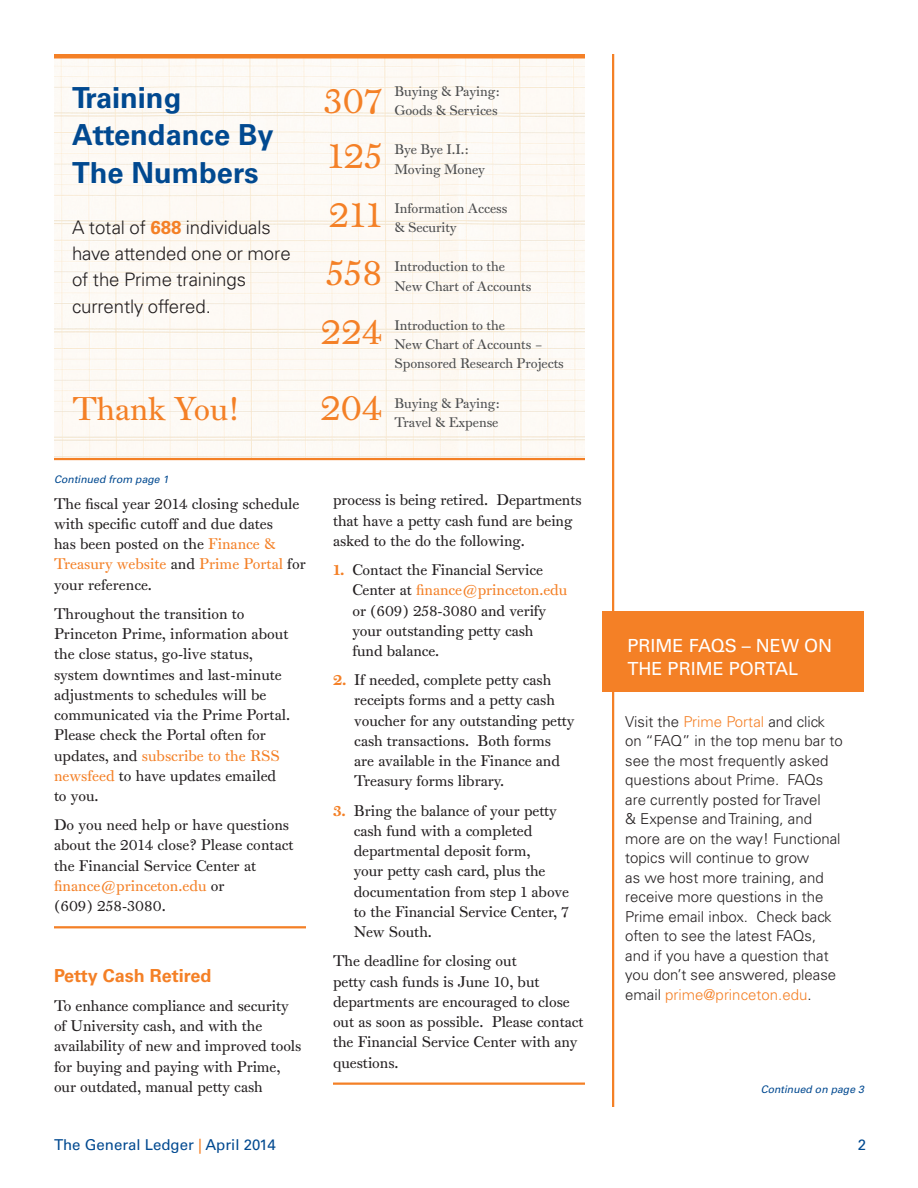
<style>
.page{position:relative;width:918px;height:1188px;background:#fff}
.page>*{position:absolute;margin:0;border:0;box-sizing:border-box;transform-origin:0 0}
.Text_Inset{font:35.7px/55.5px "Princeton Monti";color:#f48026}
.Text_Inset-2{font:31.95px "Princeton Monti";letter-spacing:-.005em;color:#f48026}
.Subhead_Blue{font:700 28.95px/37.2px "Univers";color:#014990}
.Text_Inset-3{font:300 18.6px/26.4px "Univers";letter-spacing:-.005em;color:#231f20}
.Sidebar_Subhead{font:18px/23.5px "Univers";color:#fff}
.Subhead_Blue-2{font:700 18px "Univers";color:#f48026}
.Subhead_Blue-3{font:15px/20.2px "Princeton Monti";letter-spacing:-.005em;color:#231f20}
.Sidebar_Text{font:300 15px/19.5px "Univers";color:#231f20}
.subhead{font:15px "Univers";color:#014990}
.Text_Inset-4{font:13.5px/19.2px "Princeton Monti";letter-spacing:-.005em;color:#4b4c4d}
.Jump_Continue{font:italic 10.5px "Univers";color:#014990}
.s1{font-weight:700;color:#f48026}
.s2{color:#f48026}
.s3{font-family:"Princeton Monti BD";color:#f48026}
</style>
<div class="page">
<hr style="left:333px;top:1083px;width:252px;height:2px;background:#f48026">
<hr style="left:54px;top:926px;width:252px;height:2px;background:#f48026">
<div style="left:602px;top:611px;width:261px;height:80px;background:#f48026"></div>
<hr style="left:612px;top:54px;width:2px;height:1053px;background:#f48026">
<img style="left:54px;top:58px;width:531px;height:400px">
<hr style="left:54px;top:54px;width:531px;height:4px;background:#f48026">
<hr style="left:54px;top:458px;width:531px;height:2px;background:#f48026">
<p class="Subhead_Blue" style="left:72px;top:80px;width:203px">Training<br>Attendance By<br>The Numbers</p>
<p class="Text_Inset-3" style="left:72px;top:214px;width:220px">A total of <span class="s1">688</span> individuals have attended one or more of the Prime trainings currently offered.</p>
<p class="Text_Inset-2" style="left:72px;top:390px;width:169px">Thank You!</p>
<p class="Text_Inset" style="left:323px;top:73px;width:61px">307<br>125</p>
<p class="Text_Inset" style="left:329px;top:187px;width:55px">211</p>
<p class="Text_Inset" style="left:326px;top:245px;width:58px">558</p>
<p class="Text_Inset" style="left:321px;top:304px;width:63px">224</p>
<p class="Text_Inset" style="left:320px;top:380px;width:64px">204</p>
<p class="Text_Inset-4" style="left:394px;top:82px;width:107px">Buying &amp; Paying:<br>Goods &amp; Services</p>
<p class="Text_Inset-4" style="left:394px;top:140px;width:92px">Bye Bye I.I.:<br>Moving Money</p>
<p class="Text_Inset-4" style="left:394px;top:199px;width:114px">Information Access &amp; Security</p>
<p class="Text_Inset-4" style="left:394px;top:257px;width:139px">Introduction to the<br>New Chart of Accounts</p>
<p class="Text_Inset-4" style="left:394px;top:316px;width:171px">Introduction to the<br>New Chart of Accounts –<br>Sponsored Research Projects</p>
<p class="Text_Inset-4" style="left:394px;top:393px;width:107px">Buying &amp; Paying:<br>Travel &amp; Expense</p>
<p class="Jump_Continue" style="left:54px;top:473px;width:118px">Continued from page 1</p>
<p class="Subhead_Blue-3" style="left:54px;top:493px;width:253px">The fiscal year 2014 closing schedule with specific cutoff and due dates<br>has been posted on the <span class="s2">Finance &amp;<br>Treasury website</span> and <span class="s2">Prime Portal</span> for your reference.</p>
<p class="Subhead_Blue-3" style="left:54px;top:603px;width:238px">Throughout the transition to<br>Princeton Prime, information about the close status, go-live status, system downtimes and last-minute adjustments to schedules will be communicated via the Prime Portal.<br>Please check the Portal often for updates, and <span class="s2">subscribe to the RSS newsfeed</span> to have updates emailed to you.</p>
<p class="Subhead_Blue-3" style="left:54px;top:815px;width:241px">Do you need help or have questions about the 2014 close? Please contact the Financial Service Center at <span class="s2">finance@princeton.edu</span> or<br>(609) 258-3080.</p>
<p class="Subhead_Blue-2" style="left:54px;top:965px;width:159px">Petty Cash Retired</p>
<p class="Subhead_Blue-3" style="left:54px;top:995px;width:249px">To enhance compliance and security of University cash, and with the availability of new and improved tools for buying and paying with Prime, our outdated, manual petty cash</p>
<p class="Subhead_Blue-3" style="left:333px;top:490px;width:250px">process is being retired. Departments that have a petty cash fund are being asked to the do the following.</p>
<p class="Subhead_Blue-3" style="left:352px;top:560px;width:216px;text-indent:-19px"><span class="s3">1.</span> Contact the Financial Service<br>Center at <span class="s2">finance@princeton.edu </span>or (609) 258-3080 and verify your outstanding petty cash fund balance.</p>
<p class="Subhead_Blue-3" style="left:354px;top:670px;width:222px;text-indent:-21px"><span class="s3">2.</span> If needed, complete petty cash receipts forms and a petty cash voucher for any outstanding petty cash transactions. Both forms are available in the Finance and<br>Treasury forms library.</p>
<p class="Subhead_Blue-3" style="left:354px;top:800px;width:217px;text-indent:-21px"><span class="s3">3.</span> Bring the balance of your petty cash fund with a completed departmental deposit form,<br>your petty cash card, plus the documentation from step 1 above to the Financial Service Center, 7<br>New South.</p>
<p class="Subhead_Blue-3" style="left:333px;top:951px;width:252px">The deadline for closing out<br>petty cash funds is June 10, but departments are encouraged to close out as soon as possible. Please contact the Financial Service Center with any questions.</p>
<p class="Sidebar_Subhead" style="left:627px;top:634px;width:206px">PRIME FAQS – NEW ON<br>THE PRIME PORTAL</p>
<p class="Sidebar_Text" style="left:625px;top:712px;width:219px">Visit the <span class="s2">Prime Portal</span> and click on “FAQ” in the top menu bar to see the most frequently asked questions about Prime. FAQs are currently posted for Travel<br>&amp; Expense and Training, and more are on the way! Functional topics will continue to grow<br>as we host more training, and receive more questions in the<br>Prime email inbox. Check back often to see the latest FAQs, and if you have a question that you don’t see answered, please email <span class="s2">prime@princeton.edu</span>.</p>
<p class="Jump_Continue" style="left:761px;top:1083px;width:107px">Continued on page 3</p>
<p class="subhead" style="left:54px;top:1136px;width:223px">The General Ledger <span class="s2">|</span> April 2014</p>
<p class="subhead" style="left:858px;top:1136px;width:10px">2</p>
</div>
